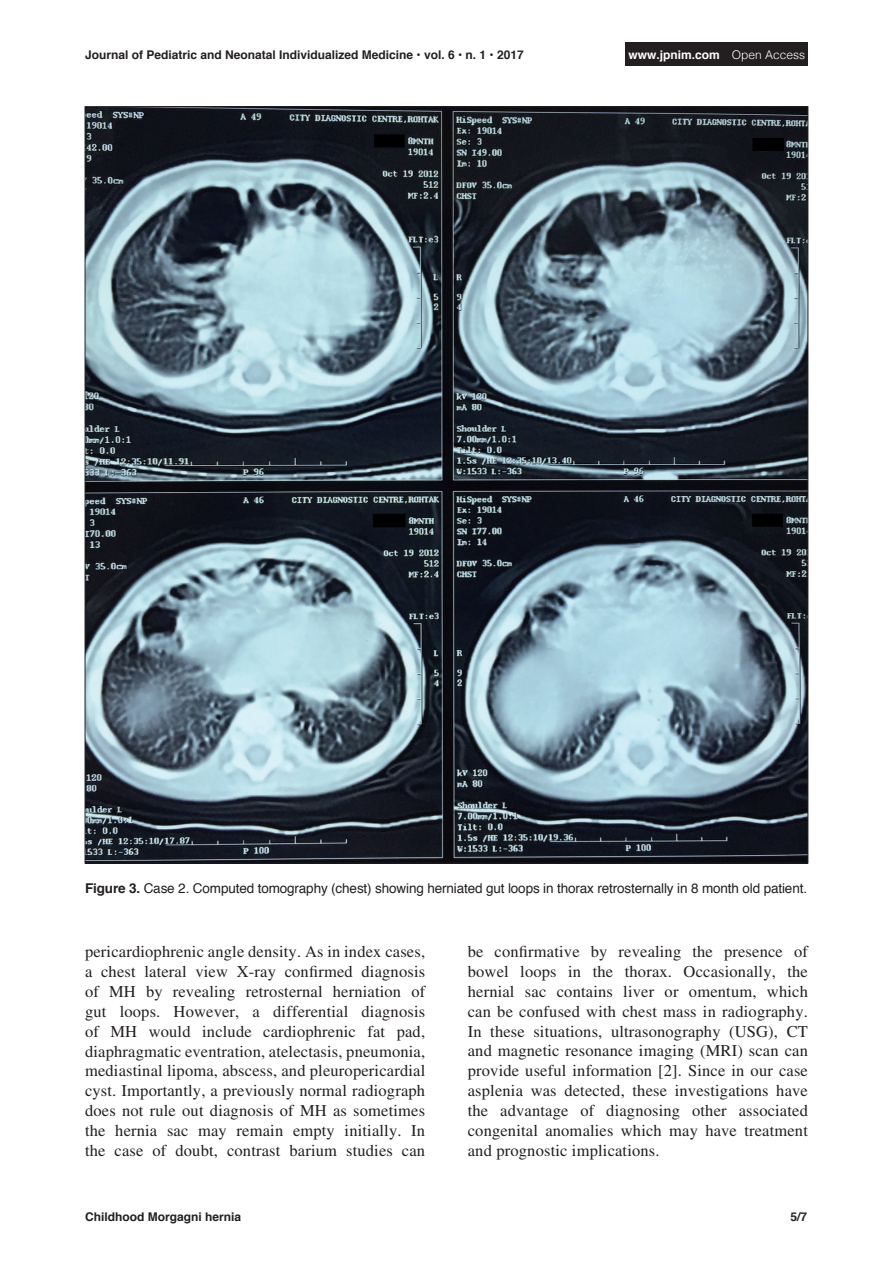
<style>
.page{position:relative;width:893px;height:1263px;background:#fff}
.page>*{position:absolute;margin:0;border:0;box-sizing:border-box;transform-origin:0 0}
.Body1{font:16.5px/20px "Times LT Std";letter-spacing:.01em;color:#231f20;text-align:justify}
.t1{font:13.5px "Helvetica";letter-spacing:-.01em;color:#231f20}
.Footer_Left{font:700 12px "Helvetica";color:#231f20}
.t2{font:700 12px "Helvetica";color:#fff}
.s1{font-weight:300}
.s2{font-weight:700}
</style>
<div class="page">
<div style="left:626px;top:43px;width:182px;height:23px;background:#231f20"></div>
<img style="left:87px;top:108px;width:719px;height:753px">
<p class="Footer_Left" style="left:85px;top:45px;width:440px">Journal of Pediatric and Neonatal Individualized Medicine • vol. 6 • n. 1 • 2017</p>
<p class="t2" style="left:629px;top:45px;width:178px">www.jpnim.com <span class="s1">Open Access</span></p>
<p class="t1" style="left:85px;top:877px;width:723px"><span class="s2">Figure 3.</span> Case 2. Computed tomography (chest) showing herniated gut loops in thorax retrosternally in 8 month old patient.</p>
<p class="Body1" style="left:85px;top:941px;width:342px">pericardiophrenic angle density. As in index cases, a chest lateral view X-ray confirmed diagnosis of MH by revealing retrosternal herniation of gut loops. However, a differential diagnosis of MH would include cardiophrenic fat pad, diaphragmatic eventration, atelectasis, pneumonia, mediastinal lipoma, abscess, and pleuropericardial cyst. Importantly, a previously normal radiograph does not rule out diagnosis of MH as sometimes the hernia sac may remain empty initially. In the case of doubt, contrast barium studies can</p>
<p class="Body1" style="left:468px;top:941px;width:342px">be confirmative by revealing the presence of bowel loops in the thorax. Occasionally, the hernial sac contains liver or omentum, which can be confused with chest mass in radiography.<br>In these situations, ultrasonography (USG), CT and magnetic resonance imaging (MRI) scan can provide useful information [2]. Since in our case asplenia was detected, these investigations have the advantage of diagnosing other associated congenital anomalies which may have treatment and prognostic implications.</p>
<p class="Footer_Left" style="left:85px;top:1207px;width:158px">Childhood Morgagni hernia</p>
<p class="Footer_Left" style="left:790px;top:1207px;width:18px">5/7</p>
</div>
